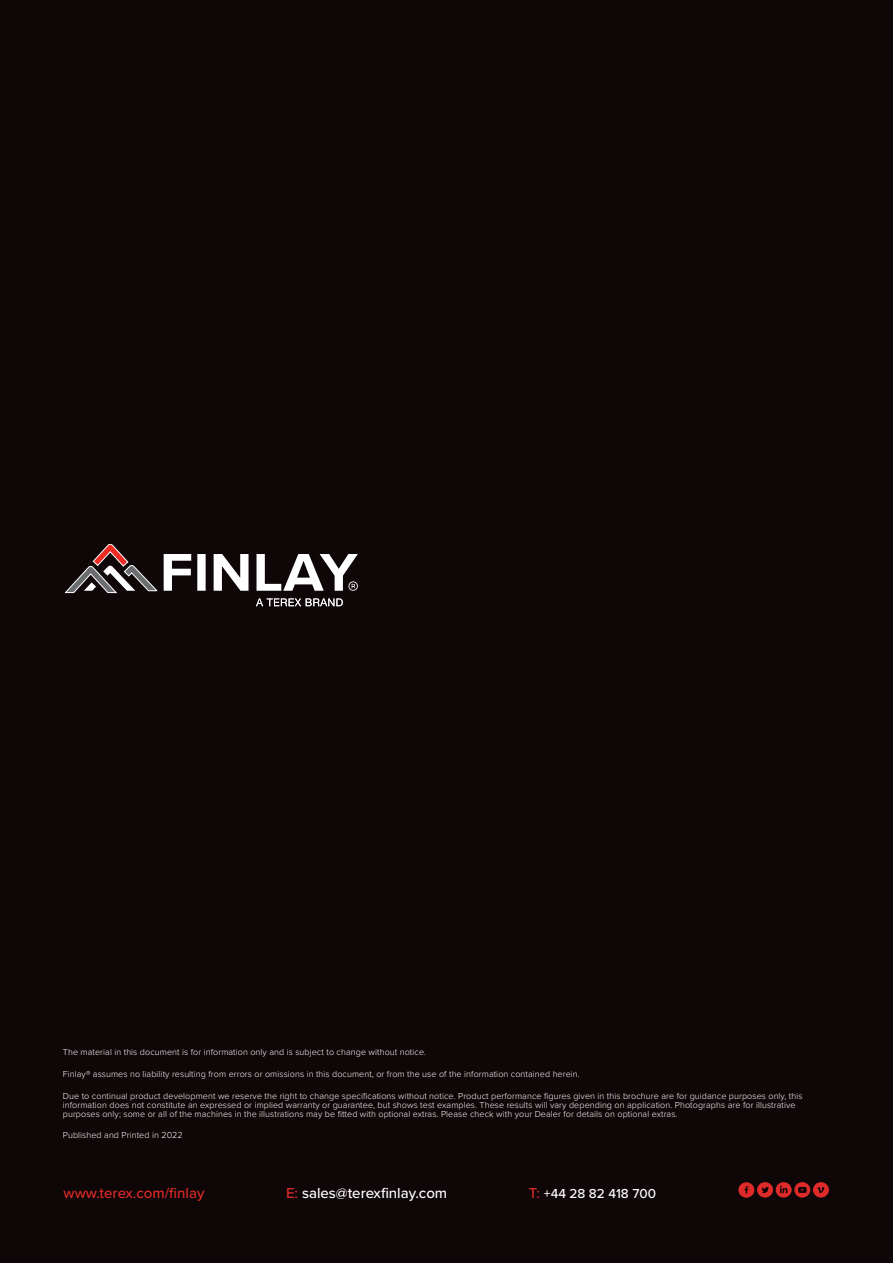
<style>
.page{position:relative;width:893px;height:1263px;background:#0e0607}
.page>*{position:absolute;margin:0;border:0;box-sizing:border-box;transform-origin:0 0}
.t1{font:500 15px "Proxima Nova";color:#fff}
.t2{font:500 15px "Proxima Nova";color:#de2a29}
.t3{font:500 13.5px "Proxima Nova";color:#fff}
.t4{font:300 9px/9px "Proxima Nova";letter-spacing:.01em;color:#fff}
.s1{color:#de2a29}
.s2{font-size:15px;color:#de2a29}
</style>
<div class="page">
<svg style="left:776px;top:1182px;width:16px;height:15px"></svg>
<svg style="left:780px;top:1186px;width:7px;height:7px"></svg>
<div style="left:757px;top:1182px;width:16px;height:15px;background:#de2a29;border-radius:50%"></div>
<svg style="left:762px;top:1187px;width:7px;height:6px"></svg>
<div style="left:794px;top:1182px;width:16px;height:15px;background:#de2a29;border-radius:50%"></div>
<svg style="left:798px;top:1187px;width:9px;height:6px"></svg>
<div style="left:813px;top:1182px;width:16px;height:15px;background:#de2a29;border-radius:50%"></div>
<svg style="left:817px;top:1187px;width:7px;height:6px"></svg>
<svg style="left:738px;top:1182px;width:16px;height:16px"></svg>
<svg style="left:744px;top:1186px;width:4px;height:7px"></svg>
<svg style="left:256px;top:598px;width:87px;height:8px"></svg>
<svg style="left:65px;top:544px;width:92px;height:49px"></svg>
<svg style="left:164px;top:554px;width:194px;height:37px"></svg>
<p class="t4" style="left:63px;top:1047px;width:365px">The material in this document is for information only and is subject to change without notice.</p>
<p class="t4" style="left:63px;top:1069px;width:518px">Finlay® assumes no liability resulting from errors or omissions in this document, or from the use of the information contained herein.</p>
<p class="t4" style="left:63px;top:1090px;width:741px">Due to continual product development we reserve the right to change specifications without notice. Product performance figures given in this brochure are for guidance purposes only, this information does not constitute an expressed or implied warranty or guarantee, but shows test examples. These results will vary depending on application. Photographs are for illustrative purposes only; some or all of the machines in the illustrations may be fitted with optional extras. Please check with your Dealer for details on optional extras.</p>
<p class="t4" style="left:63px;top:1130px;width:121px">Published and Printed in 2022</p>
<h1 class="t2" style="left:64px;top:1181px;width:142px">www.terex.com/finlay</h1>
<h1 class="t1" style="left:286px;top:1181px;width:163px"><span class="s1">E:</span> sales@terexfinlay.com</h1>
<h2 class="t3" style="left:529px;top:1183px;width:129px"><span class="s2">T:</span> +44 28 82 418 700</h2>
</div>
